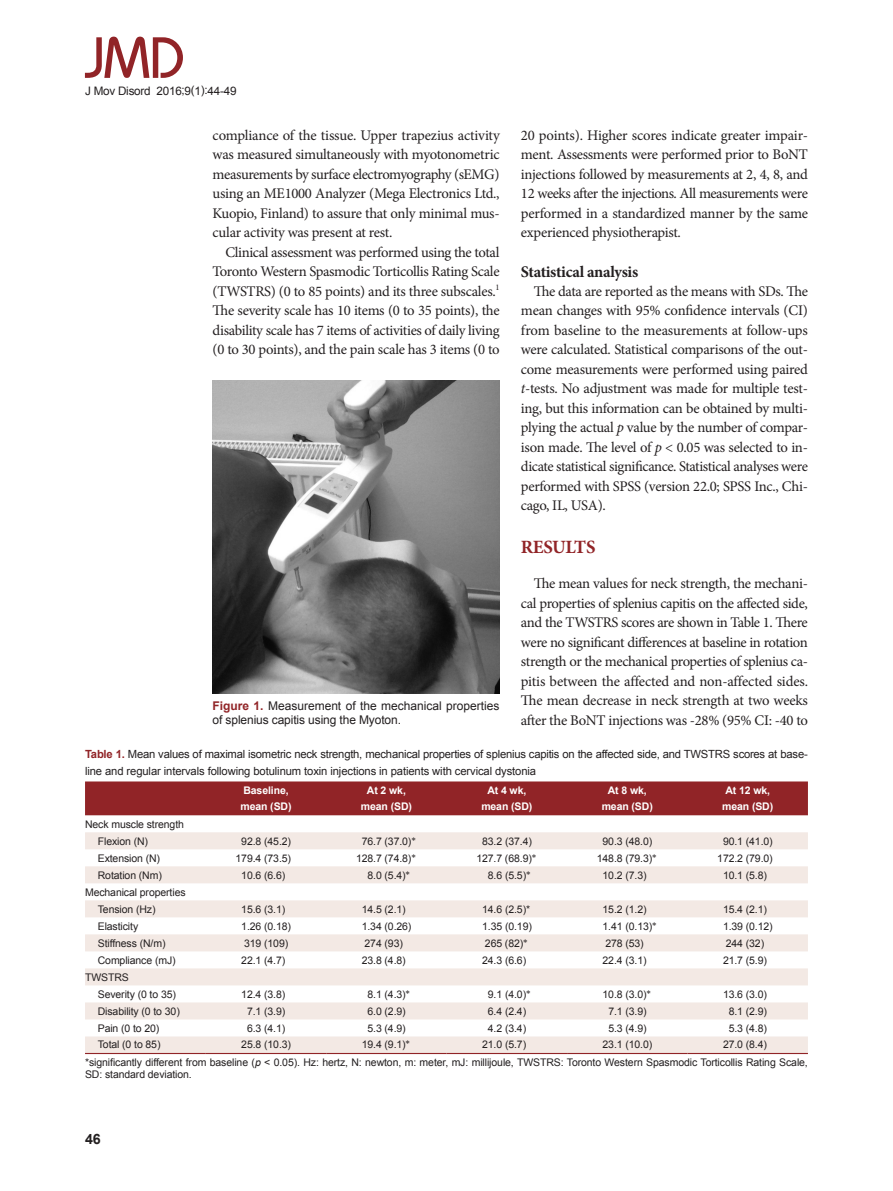
<style>
.page{position:relative;width:893px;height:1191px;background:#fff}
.page>*{position:absolute;margin:0;border:0;box-sizing:border-box;transform-origin:0 0}
.t1{font:500 57.9px "Bauhaus Std";color:#912427}
.큰제목{font:700 18.75px "Minion Pro";letter-spacing:-.02em;color:#912427}
._1_제목{font:700 16.2px "Minion Pro";letter-spacing:-.02em;color:#231f20}
.본문{font:14.7px/19.5px "Minion Pro";letter-spacing:-.02em;color:#231f20;text-align:justify}
.t2{font:700 14.25px "Arial";color:#231f20}
.그림제목{font:12px/13.5px "Arial";color:#231f20}
.t3{font:11.7px "Arial";letter-spacing:-.02em;color:#231f20}
.표제목{font:11.25px/16.5px "Arial";letter-spacing:-.02em;color:#231f20}
.표본문{font:10.5px "Arial";letter-spacing:-.01em;color:#231f20}
.표설명{font:10.5px/12px "Arial";letter-spacing:-.01em;color:#231f20}
.표본문-2{font:700 10.5px "Arial";letter-spacing:-.01em;color:#fff}
.s1{font-style:italic}
.s2{font-weight:700;color:#912427}
.s3{font-family:"Century Gothic"}
</style>
<div class="page">
<img style="left:213px;top:381px;width:287px;height:313px">
<div style="left:85px;top:781px;width:723px;height:34px;background:#912427"></div>
<svg style="left:85px;top:832px;width:723px;height:221px;fill:#f3e9e4"></svg>
<hr style="left:85px;top:1053px;width:121px;height:1px;background:#912427">
<hr style="left:206px;top:1053px;width:120px;height:1px;background:#912427">
<hr style="left:326px;top:1053px;width:121px;height:1px;background:#912427">
<hr style="left:447px;top:1053px;width:120px;height:1px;background:#912427">
<hr style="left:567px;top:1053px;width:120px;height:1px;background:#912427">
<hr style="left:687px;top:1053px;width:121px;height:1px;background:#912427">
<p class="t1" style="left:85px;top:23px;width:101px">JMD</p>
<p class="t3" style="left:85px;top:83px;width:153px">J Mov Disord 2016;9(1):44-49</p>
<p class="본문" style="left:213px;top:125px;width:289px">compliance of the tissue. Upper trapezius activity was measured simultaneously with myotonometric measurements by surface electromyography (sEMG) using an ME1000 Analyzer (Mega Electronics Ltd., Kuopio, Finland) to assure that only minimal mus&shy;cular activity was present at rest.</p>
<p class="본문" style="left:213px;top:242px;width:289px;text-indent:13px">Clinical assessment was performed using the total Toronto Western Spasmodic Torticollis Rating Scale (TWSTRS) (0 to 85 points) and its three subscales.<sup>1<br></sup>The severity scale has 10 items (0 to 35 points), the disability scale has 7 items of activities of daily living (0 to 30 points), and the pain scale has 3 items (0 to</p>
<p class="본문" style="left:521px;top:125px;width:289px">20 points). Higher scores indicate greater impair&shy;ment. Assessments were performed prior to BoNT injections followed by measurements at 2, 4, 8, and 12 weeks after the injections. All measurements were performed in a standardized manner by the same experienced physiotherapist.</p>
<p class="_1_제목" style="left:521px;top:261px;width:119px">Statistical analysis</p>
<p class="본문" style="left:521px;top:281px;width:289px;text-indent:13px">The data are reported as the means with SDs. The mean changes with 95% confidence intervals (CI) from baseline to the measurements at follow-ups were calculated. Statistical comparisons of the out&shy;come measurements were performed using paired <span class="s1">t</span>-tests. No adjustment was made for multiple test&shy;ing, but this information can be obtained by multi&shy;plying the actual <span class="s1">p</span> value by the number of compar&shy;ison made. The level of <span class="s1">p</span> &lt; 0.05 was selected to in&shy;dicate statistical significance. Statistical analyses were performed with SPSS (version 22.0; SPSS Inc., Chi&shy;cago, IL, USA).</p>
<p class="큰제목" style="left:521px;top:533px;width:76px">RESULTS</p>
<p class="본문" style="left:521px;top:574px;width:289px;text-indent:13px">The mean values for neck strength, the mechani&shy;cal properties of splenius capitis on the affected side, and the TWSTRS scores are shown in Table 1. There were no significant differences at baseline in rotation strength or the mechanical properties of splenius ca&shy;pitis between the affected and non-affected sides.<br>The mean decrease in neck strength at two weeks after the BoNT injections was -28% (95% CI: -40 to</p>
<p class="그림제목" style="left:213px;top:699px;width:288px"><span class="s2">Figure 1.</span> Measurement of the mechanical properties of splenius capitis using the Myoton.</p>
<p class="표제목" style="left:85px;top:746px;width:724px"><span class="s2">Table 1.</span> Mean values of maximal isometric neck strength, mechanical properties of splenius capitis on the affected side, and TWSTRS scores at base&shy;line and regular intervals following botulinum toxin injections in patients with cervical dystonia</p>
<p class="표본문-2" style="left:243px;top:783px;width:47px">Baseline,</p>
<p class="표본문-2" style="left:240px;top:800px;width:53px">mean (SD)</p>
<p class="표본문-2" style="left:367px;top:783px;width:40px">At 2 wk,</p>
<p class="표본문-2" style="left:361px;top:800px;width:53px">mean (SD)</p>
<p class="표본문-2" style="left:487px;top:783px;width:40px">At 4 wk,</p>
<p class="표본문-2" style="left:481px;top:800px;width:53px">mean (SD)</p>
<p class="표본문-2" style="left:608px;top:783px;width:40px">At 8 wk,</p>
<p class="표본문-2" style="left:602px;top:800px;width:53px">mean (SD)</p>
<p class="표본문-2" style="left:725px;top:783px;width:46px">At 12 wk,</p>
<p class="표본문-2" style="left:722px;top:800px;width:53px">mean (SD)</p>
<p class="표본문" style="left:85px;top:817px;width:100px">Neck muscle strength</p>
<p class="표본문" style="left:98px;top:834px;width:52px">Flexion (N)</p>
<p class="표본문" style="left:241px;top:834px;width:51px">92.8 (45.2)</p>
<p class="표본문" style="left:362px;top:834px;width:56px">76.7 (37.0)<span class="s3">*</span></p>
<p class="표본문" style="left:482px;top:834px;width:51px">83.2 (37.4)</p>
<p class="표본문" style="left:603px;top:834px;width:51px">90.3 (48.0)</p>
<p class="표본문" style="left:723px;top:834px;width:51px">90.1 (41.0)</p>
<p class="표본문" style="left:98px;top:851px;width:64px">Extension (N)</p>
<p class="표본문" style="left:236px;top:851px;width:57px">179.4 (73.5)</p>
<p class="표본문" style="left:356px;top:851px;width:61px">128.7 (74.8)<span class="s3">*</span></p>
<p class="표본문" style="left:476px;top:851px;width:61px">127.7 (68.9)<span class="s3">*</span></p>
<p class="표본문" style="left:597px;top:851px;width:61px">148.8 (79.3)<span class="s3">*</span></p>
<p class="표본문" style="left:717px;top:851px;width:57px">172.2 (79.0)</p>
<p class="표본문" style="left:98px;top:868px;width:66px">Rotation (Nm)</p>
<p class="표본문" style="left:241px;top:868px;width:45px">10.6 (6.6)</p>
<p class="표본문" style="left:367px;top:868px;width:44px">8.0 (5.4)<span class="s3">*</span></p>
<p class="표본문" style="left:488px;top:868px;width:44px">8.6 (5.5)<span class="s3">*</span></p>
<p class="표본문" style="left:603px;top:868px;width:45px">10.2 (7.3)</p>
<p class="표본문" style="left:723px;top:868px;width:45px">10.1 (5.8)</p>
<p class="표본문" style="left:85px;top:885px;width:102px">Mechanical properties</p>
<p class="표본문" style="left:98px;top:902px;width:59px">Tension (Hz)</p>
<p class="표본문" style="left:241px;top:902px;width:45px">15.6 (3.1)</p>
<p class="표본문" style="left:362px;top:902px;width:45px">14.5 (2.1)</p>
<p class="표본문" style="left:482px;top:902px;width:49px">14.6 (2.5)*</p>
<p class="표본문" style="left:603px;top:902px;width:45px">15.2 (1.2)</p>
<p class="표본문" style="left:723px;top:902px;width:45px">15.4 (2.1)</p>
<p class="표본문" style="left:98px;top:919px;width:42px">Elasticity</p>
<p class="표본문" style="left:241px;top:919px;width:51px">1.26 (0.18)</p>
<p class="표본문" style="left:362px;top:919px;width:51px">1.34 (0.26)</p>
<p class="표본문" style="left:482px;top:919px;width:51px">1.35 (0.19)</p>
<p class="표본문" style="left:603px;top:919px;width:56px">1.41 (0.13)<span class="s3">*</span></p>
<p class="표본문" style="left:723px;top:919px;width:51px">1.39 (0.12)</p>
<p class="표본문" style="left:98px;top:936px;width:69px">Stiffness (N/m)</p>
<p class="표본문" style="left:244px;top:936px;width:46px">319 (109)</p>
<p class="표본문" style="left:365px;top:936px;width:40px">274 (93)</p>
<p class="표본문" style="left:485px;top:936px;width:44px">265 (82)<span class="s3">*</span></p>
<p class="표본문" style="left:605px;top:936px;width:40px">278 (53)</p>
<p class="표본문" style="left:726px;top:936px;width:40px">244 (32)</p>
<p class="표본문" style="left:98px;top:953px;width:79px">Compliance (mJ)</p>
<p class="표본문" style="left:241px;top:953px;width:45px">22.1 (4.7)</p>
<p class="표본문" style="left:362px;top:953px;width:45px">23.8 (4.8)</p>
<p class="표본문" style="left:482px;top:953px;width:45px">24.3 (6.6)</p>
<p class="표본문" style="left:603px;top:953px;width:45px">22.4 (3.1)</p>
<p class="표본문" style="left:723px;top:953px;width:45px">21.7 (5.9)</p>
<p class="표본문" style="left:85px;top:970px;width:45px">TWSTRS</p>
<p class="표본문" style="left:98px;top:987px;width:80px">Severity (0 to 35)</p>
<p class="표본문" style="left:241px;top:987px;width:45px">12.4 (3.8)</p>
<p class="표본문" style="left:367px;top:987px;width:44px">8.1 (4.3)<span class="s3">*</span></p>
<p class="표본문" style="left:488px;top:987px;width:44px">9.1 (4.0)<span class="s3">*</span></p>
<p class="표본문" style="left:603px;top:987px;width:50px">10.8 (3.0)<span class="s3">*</span></p>
<p class="표본문" style="left:723px;top:987px;width:45px">13.6 (3.0)</p>
<p class="표본문" style="left:98px;top:1004px;width:84px">Disability (0 to 30)</p>
<p class="표본문" style="left:247px;top:1004px;width:40px">7.1 (3.9)</p>
<p class="표본문" style="left:367px;top:1004px;width:40px">6.0 (2.9)</p>
<p class="표본문" style="left:488px;top:1004px;width:40px">6.4 (2.4)</p>
<p class="표본문" style="left:608px;top:1004px;width:40px">7.1 (3.9)</p>
<p class="표본문" style="left:729px;top:1004px;width:40px">8.1 (2.9)</p>
<p class="표본문" style="left:98px;top:1021px;width:63px">Pain (0 to 20)</p>
<p class="표본문" style="left:247px;top:1021px;width:40px">6.3 (4.1)</p>
<p class="표본문" style="left:367px;top:1021px;width:40px">5.3 (4.9)</p>
<p class="표본문" style="left:488px;top:1021px;width:40px">4.2 (3.4)</p>
<p class="표본문" style="left:608px;top:1021px;width:40px">5.3 (4.9)</p>
<p class="표본문" style="left:729px;top:1021px;width:40px">5.3 (4.8)</p>
<p class="표본문" style="left:98px;top:1038px;width:64px">Total (0 to 85)</p>
<p class="표본문" style="left:241px;top:1038px;width:51px">25.8 (10.3)</p>
<p class="표본문" style="left:362px;top:1038px;width:50px">19.4 (9.1)<span class="s3">*</span></p>
<p class="표본문" style="left:482px;top:1038px;width:45px">21.0 (5.7)</p>
<p class="표본문" style="left:603px;top:1038px;width:51px">23.1 (10.0)</p>
<p class="표본문" style="left:723px;top:1038px;width:45px">27.0 (8.4)</p>
<p class="표설명" style="left:85px;top:1056px;width:724px">*significantly different from baseline (<span class="s1">p</span> &lt; 0.05). Hz: hertz, N: newton, m: meter, mJ: millijoule, TWSTRS: Toronto Western Spasmodic Torticollis Rating Scale,<br>SD: standard deviation.</p>
<p class="t2" style="left:85px;top:1129px;width:17px">46</p>
</div>
